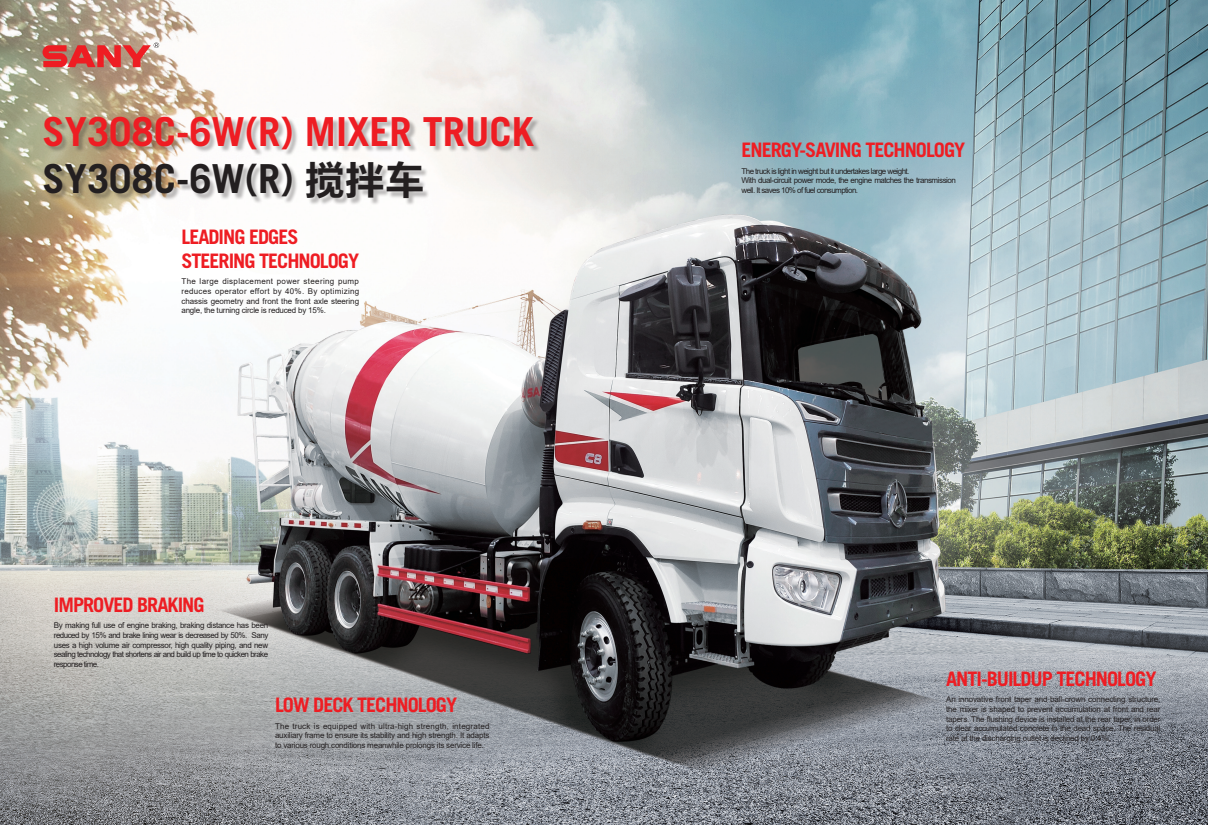
<style>
.page{position:relative;width:1208px;height:825px;background:#fff}
.page>*{position:absolute;margin:0;border:0;box-sizing:border-box;transform-origin:0 0}
.t1{font:700 40px "Trade Gothic LT Std";color:#ee1d23}
.t2{font:700 40px "Trade Gothic LT Std";color:#231f20}
.t3{font:700 20px/24px "Trade Gothic LT Std";letter-spacing:-.05em;color:#ee1d23}
.t4{font:8px/9.6px "Arial";letter-spacing:-.055em;color:#231f20;text-align:justify}
.s1{font-family:"FZLTCHK GBK1 0";font-weight:400}
</style>
<div class="page">
<img style="left:0;top:0;width:1208px;height:825px">
<svg style="left:43px;top:43px;width:116px;height:24px;background:#d36058"></svg>
<div style="left:45px;top:118px;width:495px;height:38px;background:#231f20;opacity:.3"></div>
<div style="left:45px;top:163px;width:385px;height:43px;background:#231f20;opacity:.3"></div>
<p class="t1" style="left:43px;top:107px;width:493px">SY308C-6W(R) MIXER TRUCK</p>
<p class="t2" style="left:43px;top:154px;width:384px">SY308C-6W(R) <span class="s1">搅拌车</span></p>
<p class="t3" style="left:181px;top:224px;width:179px">LEADING EDGES<br>STEERING TECHNOLOGY</p>
<p class="t4" style="left:181px;top:277px;width:179px">The large displacement power steering pump reduces operator effort by 40%. By optimizing chassis geometry and front the front axle steering angle, the turning circle is reduced by 15%.</p>
<p class="t3" style="left:54px;top:592px;width:152px">IMPROVED BRAKING</p>
<p class="t4" style="left:54px;top:621px;width:216px">By making full use of engine braking, braking distance has been reduced by 15% and brake lining wear is decreased by 50%. Sany uses a high volume air compressor, high quality piping, and new sealing technology that shortens air and build up time to quicken brake response time.</p>
<p class="t3" style="left:275px;top:693px;width:184px">LOW DECK TECHNOLOGY</p>
<p class="t4" style="left:275px;top:721px;width:216px">The truck is equipped with ultra-high strength, integrated auxiliary frame to ensure its stability and high strength. It adapts to various rough conditions meanwhile prolongs its service life.</p>
<p class="t3" style="left:741px;top:138px;width:225px">ENERGY-SAVING TECHNOLOGY</p>
<p class="t4" style="left:741px;top:166px;width:169px">The truck is light in weight but it undertakes large weight.</p>
<p class="t4" style="left:741px;top:175px;width:216px">With dual-circuit power mode, the engine matches the transmission well. It saves 10% of fuel consumption.</p>
<p class="t3" style="left:946px;top:667px;width:212px">ANTI-BUILDUP TECHNOLOGY</p>
<p class="t4" style="left:946px;top:695px;width:216px">An innovative front taper and ball-crown connecting structure, the mixer is shaped to prevent accumulation at front and rear tapers. The flushing device is installed at the rear taper, in order to clear accumulated concrete in the dead space. The residual rate at the discharging outlet is declined by 0.4%.</p>
</div>
